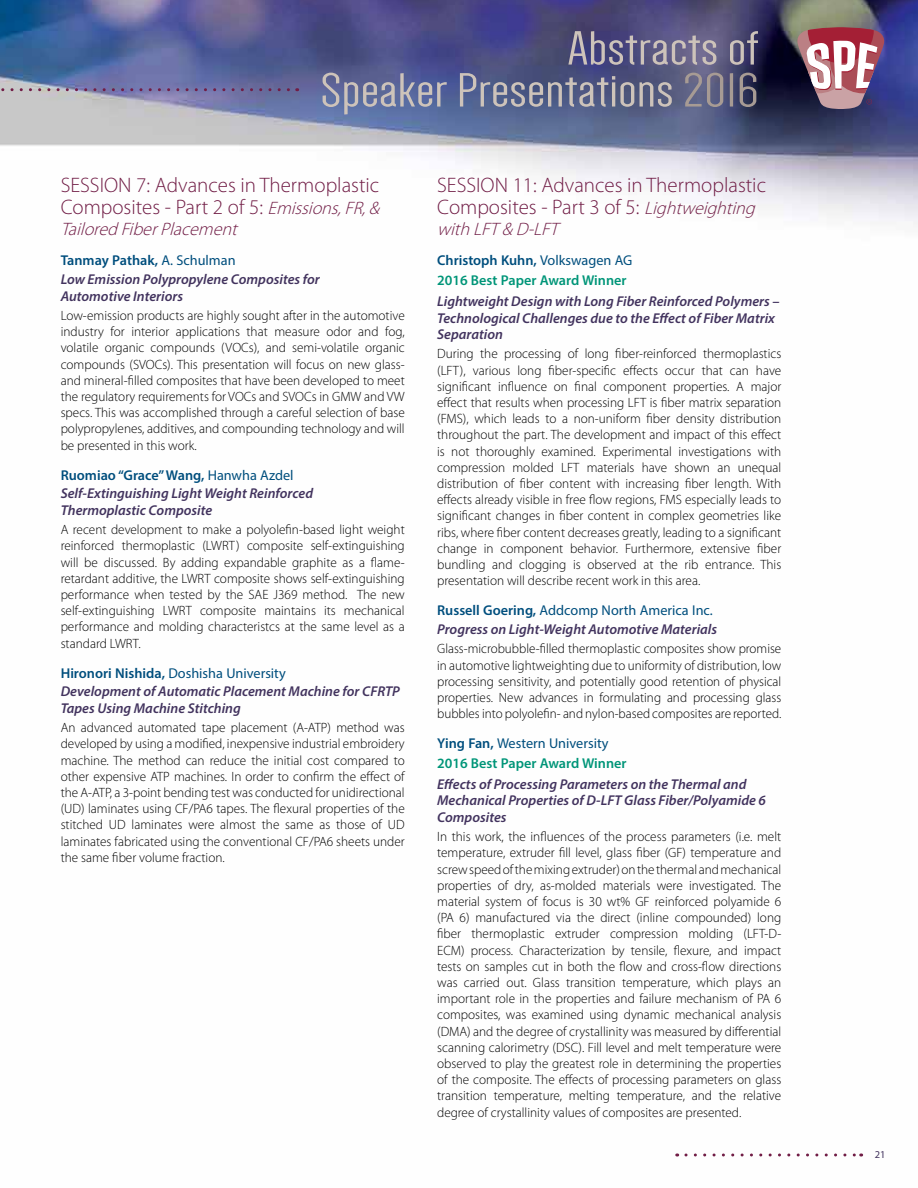
<style>
.page{position:relative;width:918px;height:1188px;background:#fff}
.page>*{position:absolute;margin:0;border:0;box-sizing:border-box;transform-origin:0 0}
.t1{font:49.5px/42px "Dense";color:#cdc3ba;text-align:right;scale:1.3 1}
.t2{font:300 21px/21.6px "Myriad Pro";color:#711d46}
.t3{font:italic 300 18px "Myriad Pro";color:#711d46}
.t4{font:italic 600 14.25px/18.6px "Myriad Pro";color:#42335e}
.t5{font:600 14.25px/19.8px "Myriad Pro";color:#009578}
.t6{font:300 13.5px/16.2px "Myriad Pro";color:#000;text-align:justify}
.t7{font:10.5px "Myriad Pro";color:#42335e}
.s1{color:#a79b94}
.s2{font-style:italic;font-size:18px}
.s3{font-style:normal;color:#004e7d}
.s4{font-weight:400;font-style:normal;color:#004e7d}
.s5{color:#004e7d}
.s6{font-weight:400;color:#004e7d}
</style>
<div class="page">
<img style="left:0;top:0;width:918px;height:1157px">
<svg style="left:797px;top:27px;width:88px;height:82px"></svg>
<svg style="left:686px;top:1154px;width:176px;height:2px"></svg>
<svg style="left:0;top:88px;width:298px;height:3px"></svg>
<h1 class="t1" style="left:320px;top:28px;width:339px">Abstracts of<br>Speaker Presentations<span class="s1">2016</span></h1>
<h2 class="t2" style="left:61px;top:174px;width:326px">SESSION 7: Advances in Thermoplastic<br>Composites - Part 2 of 5: <span class="s2">Emissions,FR,&amp;</span></h2>
<h3 class="t3" style="left:61px;top:219px;width:183px">TailoredFiberPlacement</h3>
<p class="t4" style="left:61px;top:251px;width:261px"><span class="s3">Tanmay Pathak,</span> <span class="s4">A. Schulman<br></span>Low Emission Polypropylene Composites for</p>
<p class="t4" style="left:61px;top:286px;width:124px">Automotive Interiors</p>
<p class="t6" style="left:61px;top:307px;width:346px">Low-emission products are highly sought after in the automotive industry for interior applications that measure odor and fog, volatile organic compounds (VOCs), and semi-volatile organic compounds (SVOCs). This presentation will focus on new glass&shy;and mineral-filled composites that have been developed to meet the regulatory requirements for VOCs and SVOCs in GMW and VW specs. This was accomplished through a careful selection of base polypropylenes, additives, and compounding technology and will be presented in this work.</p>
<p class="t4" style="left:61px;top:465px;width:254px"><span class="s3">Ruomiao “Grace” Wang,</span> <span class="s4">Hanwha Azdel<br></span>Self-Extinguishing Light Weight Reinforced</p>
<p class="t4" style="left:61px;top:500px;width:153px">Thermoplastic Composite</p>
<p class="t6" style="left:61px;top:522px;width:346px">A recent development to make a polyolefin-based light weight reinforced thermoplastic (LWRT) composite self-extinguishing will be discussed. By adding expandable graphite as a flame&shy;retardant additive, the LWRT composite shows self-extinguishing performance when tested by the SAE J369 method. The new self-extinguishing LWRT composite maintains its mechanical performance and molding characteristcs at the same level as a standard LWRT.</p>
<p class="t4" style="left:61px;top:663px;width:341px"><span class="s3">Hironori Nishida,</span> <span class="s4">Doshisha University<br></span>Development of Automatic Placement Machine for CFRTP</p>
<p class="t4" style="left:61px;top:698px;width:182px">Tapes Using Machine Stitching</p>
<p class="t6" style="left:61px;top:720px;width:346px">An advanced automated tape placement (A-ATP) method was developed by using a modified, inexpensive industrial embroidery machine. The method can reduce the initial cost compared to other expensive ATP machines. In order to confirm the effect of the A-ATP, a 3-point bending test was conducted for unidirectional (UD) laminates using CF/PA6 tapes. The flexural properties of the stitched UD laminates were almost the same as those of UD laminates fabricated using the conventional CF/PA6 sheets under the same fiber volume fraction.</p>
<h2 class="t2" style="left:437px;top:174px;width:330px">SESSION 11: Advances in Thermoplastic<br>Composites - Part 3 of 5: <span class="s2">Lightweighting</span></h2>
<h3 class="t3" style="left:437px;top:219px;width:128px">withLFT&amp;D-LFT</h3>
<p class="t5" style="left:437px;top:250px;width:197px"><span class="s5">Christoph Kuhn,</span> <span class="s6">Volkswagen AG<br></span>2016 Best Paper Award Winner</p>
<p class="t4" style="left:437px;top:293px;width:344px;line-height:16.5px">Lightweight Design with Long Fiber Reinforced Polymers –<br>Technological Challenges due to the Effect of Fiber Matrix<br>Separation</p>
<p class="t6" style="left:437px;top:346px;width:346px">During the processing of long fiber-reinforced thermoplastics (LFT), various long fiber-specific effects occur that can have significant influence on final component properties. A major effect that results when processing LFT is fiber matrix separation (FMS), which leads to a non-uniform fiber density distribution throughout the part. The development and impact of this effect is not thoroughly examined. Experimental investigations with compression molded LFT materials have shown an unequal distribution of fiber content with increasing fiber length. With effects already visible in free flow regions, FMS especially leads to significant changes in fiber content in complex geometries like ribs, where fiber content decreases greatly, leading to a significant change in component behavior. Furthermore, extensive fiber bundling and clogging is observed at the rib entrance. This presentation will describe recent work in this area.</p>
<p class="t4" style="left:437px;top:601px;width:281px"><span class="s3">Russell Goering,</span> <span class="s4">Addcomp North America Inc.<br></span>Progress on Light-Weight Automotive Materials</p>
<p class="t6" style="left:437px;top:641px;width:346px">Glass-microbubble-filled thermoplastic composites show promise in automotive lightweighting due to uniformity of distribution, low processing sensitivity, and potentially good retention of physical properties. New advances in formulating and processing glass bubbles into polyolefin- and nylon-based composites are reported.</p>
<p class="t5" style="left:437px;top:733px;width:191px"><span class="s5">Ying Fan,</span> <span class="s6">Western University<br></span>2016 Best Paper Award Winner</p>
<p class="t4" style="left:437px;top:775px;width:330px;line-height:16.5px">Effects of Processing Parameters on the Thermal and<br>Mechanical Properties of D-LFT Glass Fiber/Polyamide 6<br>Composites</p>
<p class="t6" style="left:437px;top:828px;width:346px">In this work, the influences of the process parameters (i.e. melt temperature, extruder fill level, glass fiber (GF) temperature and screw speed of the mixing extruder) on the thermal and mechanical properties of dry, as-molded materials were investigated. The material system of focus is 30 wt% GF reinforced polyamide 6 (PA 6) manufactured via the direct (inline compounded) long fiber thermoplastic extruder compression molding (LFT-D-ECM) process. Characterization by tensile, flexure, and impact tests on samples cut in both the flow and cross-flow directions was carried out. Glass transition temperature, which plays an important role in the properties and failure mechanism of PA 6 composites, was examined using dynamic mechanical analysis (DMA) and the degree of crystallinity was measured by differential scanning calorimetry (DSC). Fill level and melt temperature were observed to play the greatest role in determining the properties of the composite. The effects of processing parameters on glass transition temperature, melting temperature, and the relative degree of crystallinity values of composites are presented.</p>
<p class="t7" style="left:875px;top:1148px;width:12px">21</p>
</div>
